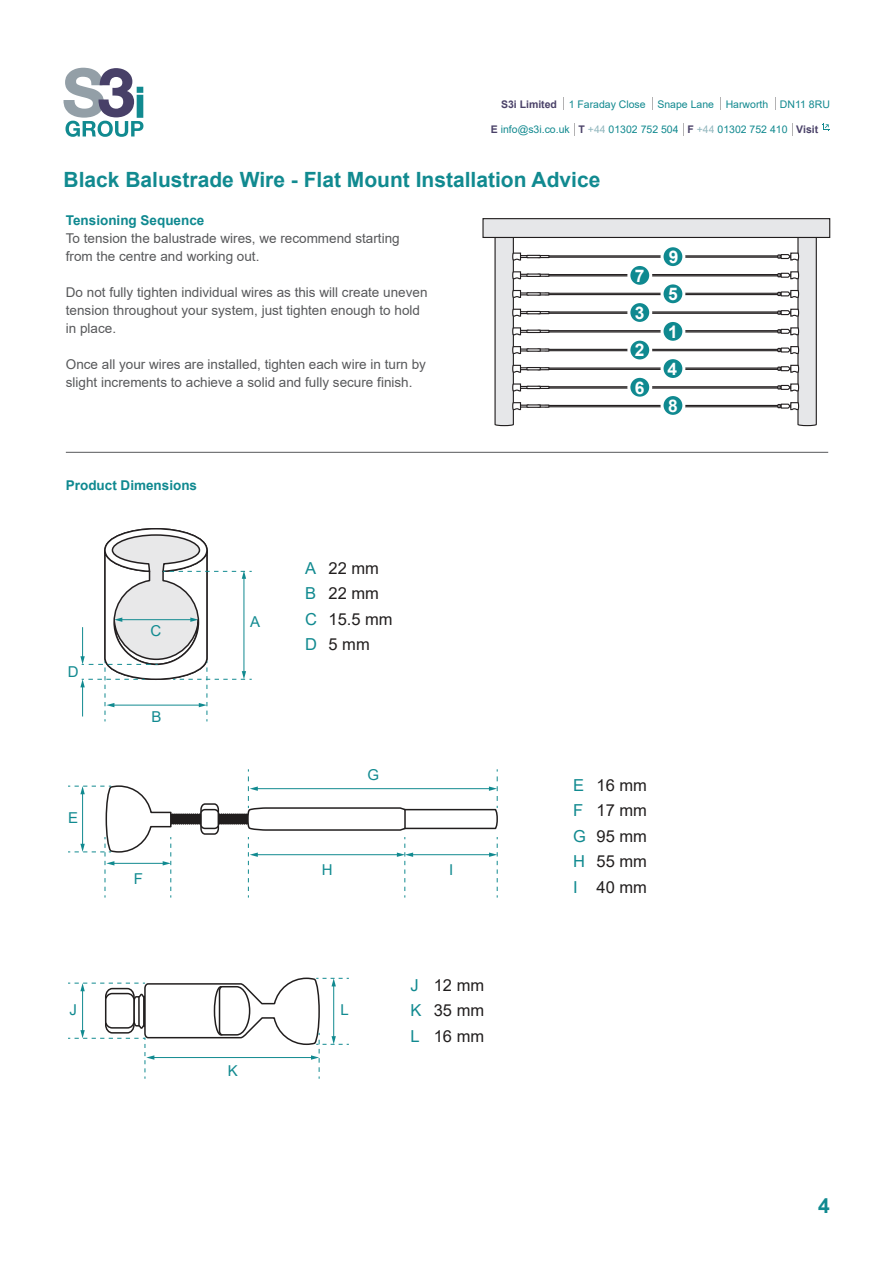
<style>
.page{position:relative;width:893px;height:1263px;background:#fff}
.page>*{position:absolute;margin:0;border:0;box-sizing:border-box;transform-origin:0 0}
.t1{font:700 21px "Arial";color:#118a90}
.t2{font:700 17.4px/36.9px "Arial";color:#fff}
.t3{font:16.5px/25.5px "Arial";color:#211e1e;text-align:justify}
.t4{font:16.5px/25.5px "Arial";color:#118a90}
.t5{font:15px "Arial";color:#118a90}
.t6{font:13.5px/18px "Arial";color:#57585a}
.t7{font:700 13.5px "Arial";color:#0f8990}
.t8{font:10.5px "Arial";color:#11898f}
.s1{font-weight:700;color:#4a4168}
.s2{color:#92b7be}
</style>
<div class="page">
<svg style="left:775px;top:97px;width:1px;height:13px"></svg>
<svg style="left:652px;top:97px;width:1px;height:13px"></svg>
<svg style="left:720px;top:97px;width:1px;height:13px"></svg>
<svg style="left:563px;top:97px;width:1px;height:13px"></svg>
<svg style="left:574px;top:123px;width:1px;height:13px"></svg>
<svg style="left:683px;top:123px;width:1px;height:13px"></svg>
<svg style="left:792px;top:123px;width:1px;height:13px"></svg>
<svg style="left:823px;top:124px;width:6px;height:6px"></svg>
<svg style="left:63px;top:68px;width:80px;height:69px"></svg>
<hr style="left:66px;top:452px;width:762px;height:1px;background:#57585a">
<div style="left:545px;top:255px;width:234px;height:3px;background:#fff;border:1px solid #231f20"></div>
<div style="left:545px;top:274px;width:234px;height:2px;background:#fff;border:1px solid #231f20"></div>
<div style="left:545px;top:293px;width:234px;height:2px;background:#fff;border:1px solid #231f20"></div>
<div style="left:545px;top:311px;width:234px;height:3px;background:#fff;border:1px solid #231f20"></div>
<div style="left:545px;top:330px;width:234px;height:3px;background:#fff;border:1px solid #231f20"></div>
<div style="left:545px;top:349px;width:234px;height:2px;background:#fff;border:1px solid #231f20"></div>
<div style="left:545px;top:367px;width:234px;height:3px;background:#fff;border:1px solid #231f20"></div>
<div style="left:545px;top:386px;width:234px;height:3px;background:#fff;border:1px solid #231f20"></div>
<div style="left:545px;top:405px;width:234px;height:2px;background:#fff;border:1px solid #231f20"></div>
<div style="left:662px;top:320px;width:22px;height:22px;background:#0f8990;border-radius:50%"></div>
<div style="left:661px;top:319px;width:24px;height:25px;border:3px solid #fff;border-radius:50%"></div>
<div style="left:629px;top:339px;width:22px;height:22px;background:#0f8990;border-radius:50%"></div>
<div style="left:627px;top:338px;width:25px;height:24px;border:3px solid #fff;border-radius:50%"></div>
<div style="left:662px;top:283px;width:22px;height:22px;background:#0f8990;border-radius:50%"></div>
<div style="left:661px;top:281px;width:24px;height:25px;border:3px solid #fff;border-radius:50%"></div>
<div style="left:629px;top:302px;width:22px;height:21px;background:#0f8990;border-radius:50%"></div>
<div style="left:627px;top:300px;width:25px;height:25px;border:3px solid #fff;border-radius:50%"></div>
<div style="left:662px;top:246px;width:22px;height:22px;background:#0f8990;border-radius:50%"></div>
<div style="left:661px;top:244px;width:24px;height:25px;border:3px solid #fff;border-radius:50%"></div>
<div style="left:629px;top:264px;width:22px;height:22px;background:#0f8990;border-radius:50%"></div>
<div style="left:627px;top:263px;width:25px;height:25px;border:3px solid #fff;border-radius:50%"></div>
<div style="left:662px;top:358px;width:22px;height:21px;background:#0f8990;border-radius:50%"></div>
<div style="left:661px;top:356px;width:24px;height:25px;border:3px solid #fff;border-radius:50%"></div>
<div style="left:662px;top:394px;width:22px;height:22px;background:#0f8990;border-radius:50%"></div>
<div style="left:661px;top:393px;width:24px;height:25px;border:3px solid #fff;border-radius:50%"></div>
<div style="left:629px;top:376px;width:22px;height:22px;background:#0f8990;border-radius:50%"></div>
<div style="left:627px;top:375px;width:25px;height:25px;border:3px solid #fff;border-radius:50%"></div>
<div style="left:482px;top:218px;width:348px;height:20px;background:#e6e7e9;border:1px solid #211e1e"></div>
<svg style="left:494px;top:236px;width:56px;height:191px"></svg>
<svg style="left:777px;top:236px;width:40px;height:191px"></svg>
<svg style="left:80px;top:528px;width:172px;height:193px"></svg>
<svg style="left:68px;top:769px;width:430px;height:128px"></svg>
<svg style="left:68px;top:977px;width:281px;height:102px"></svg>
<p class="t8" style="left:501px;top:97px;width:330px"><span class="s1">S3i Limited</span> 1 Faraday Close Snape Lane Harworth DN11 8RU</p>
<p class="t8" style="left:491px;top:122px;width:329px"><span class="s1">E</span> info@s3i.co.uk <span class="s1">T</span> <span class="s2">+44</span> 01302 752 504 <span class="s1">F</span> <span class="s2">+44</span> 01302 752 410 <span class="s1">Visit</span></p>
<h1 class="t1" style="left:63px;top:165px;width:538px">Black Balustrade Wire - Flat Mount Installation Advice</h1>
<p class="t7" style="left:66px;top:211px;width:140px">Tensioning Sequence</p>
<p class="t6" style="left:66px;top:229px;width:335px">To tension the balustrade wires, we recommend starting from the centre and working out.</p>
<p class="t6" style="left:66px;top:283px;width:363px">Do not fully tighten individual wires as this will create uneven tension throughout your system, just tighten enough to hold in place.</p>
<p class="t6" style="left:66px;top:355px;width:362px">Once all your wires are installed, tighten each wire in turn by slight increments to achieve a solid and fully secure finish.</p>
<p class="t7" style="left:66px;top:476px;width:133px">Product Dimensions</p>
<p class="t2" style="left:635px;top:257px;width:11px">7</p>
<p class="t2" style="left:635px;top:295px;width:11px">3</p>
<p class="t2" style="left:635px;top:332px;width:11px">2</p>
<p class="t2" style="left:635px;top:369px;width:11px">6</p>
<p class="t2" style="left:669px;top:239px;width:11px">9</p>
<p class="t2" style="left:668px;top:276px;width:11px">5</p>
<p class="t2" style="left:668px;top:313px;width:11px">1</p>
<p class="t2" style="left:667px;top:351px;width:12px">4<br>8</p>
<p class="t5" style="left:68px;top:662px;width:12px">D</p>
<p class="t5" style="left:68px;top:807px;width:12px">E</p>
<p class="t5" style="left:151px;top:620px;width:12px">C</p>
<p class="t5" style="left:152px;top:706px;width:12px">B</p>
<p class="t5" style="left:134px;top:868px;width:11px">F</p>
<p class="t5" style="left:250px;top:611px;width:12px">A</p>
<p class="t4" style="left:305px;top:555px;width:13px;text-align:justify">A B C D</p>
<p class="t3" style="left:328px;top:555px;width:66px;text-align:left">22 mm<br>22 mm<br>15.5 mm<br>5 mm</p>
<p class="t5" style="left:322px;top:859px;width:12px">H</p>
<p class="t5" style="left:368px;top:764px;width:13px">G</p>
<p class="t5" style="left:449px;top:859px;width:6px">I</p>
<p class="t4" style="left:573px;top:772px;width:14px">E<br>F<br>G<br>H<br>I</p>
<p class="t3" style="left:596px;top:772px;width:52px">16 mm 17 mm 95 mm 55 mm 40 mm</p>
<p class="t5" style="left:69px;top:1000px;width:9px">J</p>
<p class="t5" style="left:340px;top:1000px;width:10px">L</p>
<p class="t5" style="left:228px;top:1061px;width:12px">K</p>
<p class="t4" style="left:411px;top:972px;width:13px">J<br>K<br>L</p>
<p class="t3" style="left:434px;top:972px;width:52px">12 mm 35 mm 16 mm</p>
<h1 class="t1" style="left:818px;top:1191px;width:13px">4</h1>
</div>
